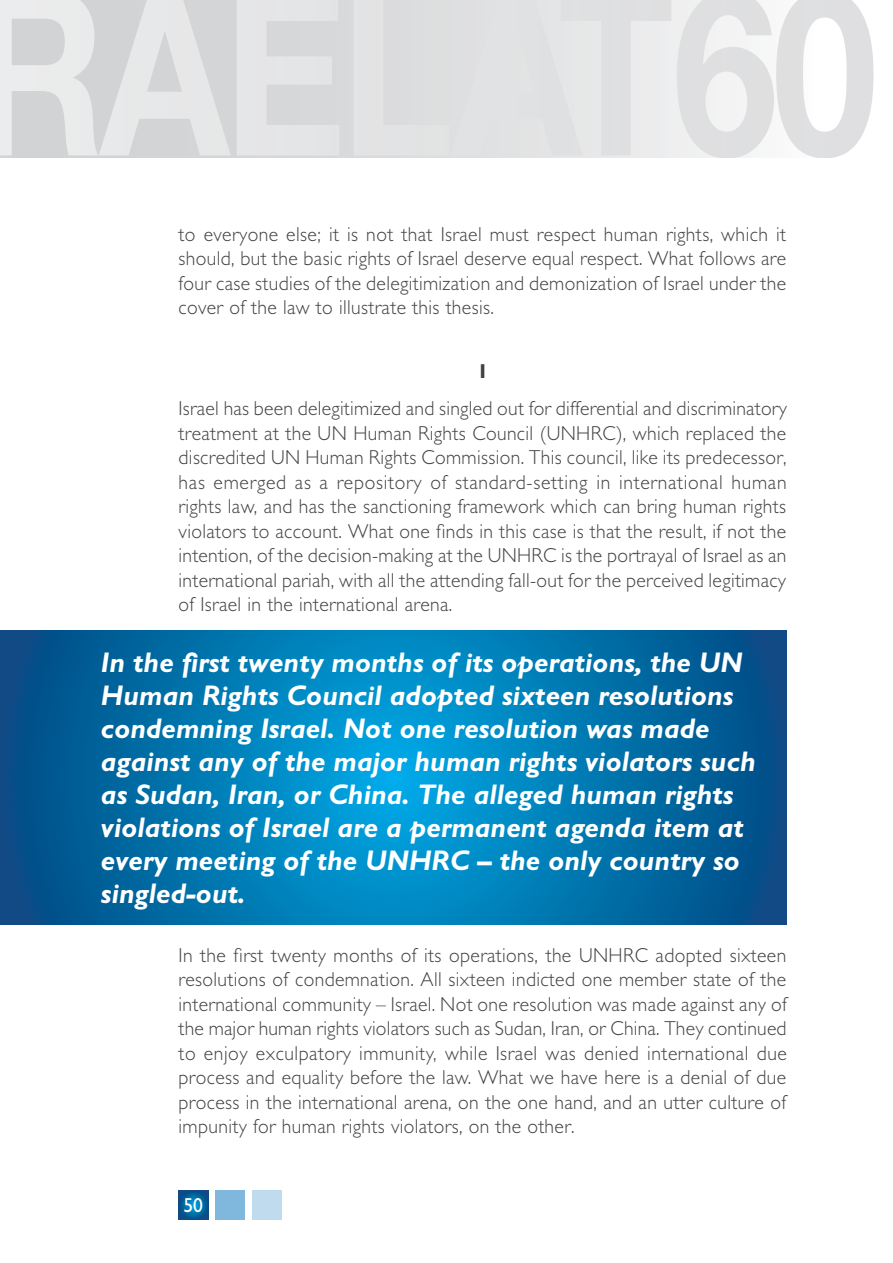
<style>
.page{position:relative;width:893px;height:1263px;background:#fff}
.page>*{position:absolute;margin:0;border:0;box-sizing:border-box;transform-origin:0 0}
.t1{font:italic 700 28.5px/33px "Gentle Sans";color:#fff}
.t2{font:300 20.25px/24.5px "Gentle Sans";letter-spacing:.02em;color:#414142;text-align:justify}
.t3{font:20.25px "Gentle Sans";color:#fff}
.t4{font:700 20.25px "Gentle Sans";color:#414142}
</style>
<div class="page">
<svg style="left:0;top:631px;width:787px;height:293px;background:#0074ad"></svg>
<svg style="left:776px;top:0;width:98px;height:157px"></svg>
<svg style="left:0;top:0;width:774px;height:157px;background:#e0e1e2"></svg>
<svg style="left:179px;top:1190px;width:29px;height:30px"></svg>
<div style="left:216px;top:1190px;width:29px;height:30px;background:#80b8dd"></div>
<div style="left:253px;top:1190px;width:29px;height:30px;background:#c0dbee"></div>
<p class="t2" style="left:179px;top:222px;width:609px">to everyone else; it is not that Israel must respect human rights, which it should, but the basic rights of Israel deserve equal respect. What follows are four case studies of the delegitimization and demonization of Israel under the cover of the law to illustrate this thesis.</p>
<p class="t4" style="left:479px;top:360px;width:8px">I</p>
<p class="t2" style="left:179px;top:396px;width:610px">Israel has been delegitimized and singled out for differential and discriminatory treatment at the UN Human Rights Council (UNHRC), which replaced the discredited UN Human Rights Commission. This council, like its predecessor, has emerged as a repository of standard-setting in international human rights law, and has the sanctioning framework which can bring human rights violators to account. What one finds in this case is that the result, if not the intention, of the decision-making at the UNHRC is the portrayal of Israel as an international pariah, with all the attending fall-out for the perceived legitimacy of Israel in the international arena.</p>
<p class="t1" style="left:101px;top:646px;width:656px">In the first twenty months of its operations, the UN Human Rights Council adopted sixteen resolutions condemning Israel. Not one resolution was made against any of the major human rights violators such as Sudan, Iran, or China. The alleged human rights violations of Israel are a permanent agenda item at every meeting of the UNHRC – the only country so singled-out.</p>
<p class="t2" style="left:179px;top:943px;width:610px">In the first twenty months of its operations, the UNHRC adopted sixteen resolutions of condemnation. All sixteen indicted one member state of the international community – Israel. Not one resolution was made against any of the major human rights violators such as Sudan, Iran, or China. They continued to enjoy exculpatory immunity, while Israel was denied international due process and equality before the law. What we have here is a denial of due process in the international arena, on the one hand, and an utter culture of impunity for human rights violators, on the other.</p>
<p class="t3" style="left:183px;top:1193px;width:21px">50</p>
</div>
